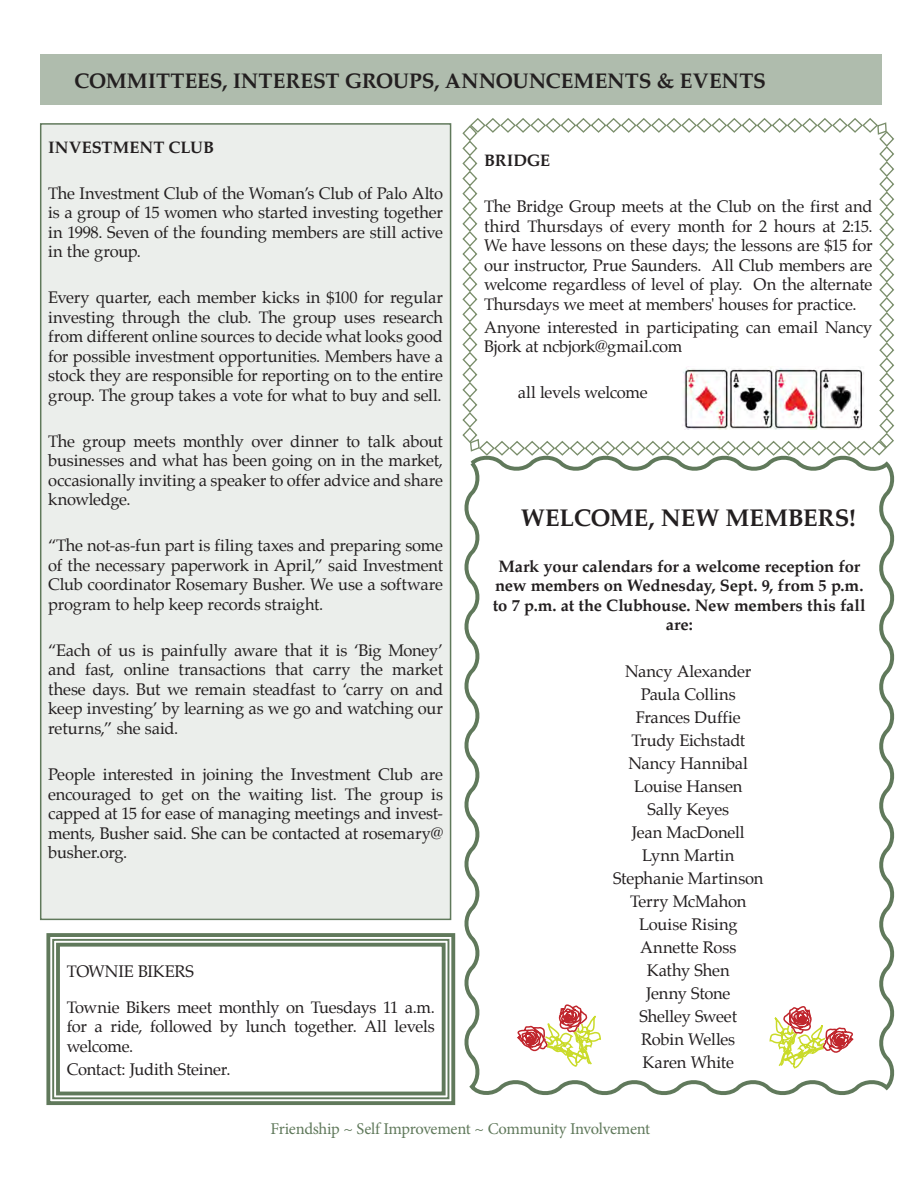
<style>
.page{position:relative;width:918px;height:1188px;background:#fff}
.page>*{position:absolute;margin:0;border:0;box-sizing:border-box;transform-origin:0 0}
.Body_Text{font:700 24px "Palatino";letter-spacing:-.01em;color:#231f20}
.Body_Text-2{font:700 21px "Palatino";letter-spacing:-.01em;color:#231f20}
.Body_Text-3{font:16.5px/19.5px "Palatino";letter-spacing:-.015em;color:#231f20;text-align:justify}
.Body_Text-4{font:700 16.5px/19.5px "Palatino";letter-spacing:-.005em;color:#231f20;text-align:center}
.Box_Text{font:16.5px "Minion Pro";letter-spacing:-.02em;color:#60795b}
.Body_Text-5{font:16.5px "Palatino";letter-spacing:.005em;color:#231f20}
</style>
<div class="page">
<div style="left:40px;top:54px;width:842px;height:50px;background:#afbcad"></div>
<div style="left:41px;top:124px;width:410px;height:795px;background:#ebeeeb"></div>
<div style="left:40px;top:123px;width:411px;height:797px;border:2px solid #60795b"></div>
<svg style="left:462px;top:118px;width:433px;height:332px"></svg>
<svg style="left:46px;top:933px;width:410px;height:173px"></svg>
<div style="left:52px;top:939px;width:397px;height:160px;border:2px solid #60795b"></div>
<div style="left:56px;top:943px;width:390px;height:152px;border:4px solid #60795b"></div>
<svg style="left:464px;top:450px;width:431px;height:645px"></svg>
<img style="left:681px;top:367px;width:187px;height:62px">
<svg style="left:516px;top:980px;width:86px;height:88px"></svg>
<svg style="left:769px;top:981px;width:86px;height:89px"></svg>
<p class="Body_Text-2" style="left:74px;top:63px;width:693px">COMMITTEES, INTEREST GROUPS, ANNOUNCEMENTS &amp; EVENTS</p>
<p class="Body_Text-4" style="left:48px;top:137px;width:167px">INVESTMENT CLUB</p>
<p class="Body_Text-3" style="left:48px;top:183px;width:396px">The Investment Club of the Woman’s Club of Palo Alto is a group of 15 women who started investing together in 1998. Seven of the founding members are still active in the group.</p>
<p class="Body_Text-3" style="left:48px;top:288px;width:396px">Every quarter, each member kicks in $100 for regular investing through the club. The group uses research from different online sources to decide what looks good for possible investment opportunities. Members have a stock they are responsible for reporting on to the entire group. The group takes a vote for what to buy and sell.</p>
<p class="Body_Text-3" style="left:48px;top:431px;width:396px">The group meets monthly over dinner to talk about businesses and what has been going on in the market, occasionally inviting a speaker to offer advice and share knowledge.</p>
<p class="Body_Text-3" style="left:48px;top:536px;width:396px">“The not-as-fun part is filing taxes and preparing some of the necessary paperwork in April,” said Investment Club coordinator Rosemary Busher. We use a software program to help keep records straight.</p>
<p class="Body_Text-3" style="left:48px;top:641px;width:396px">“Each of us is painfully aware that it is ‘Big Money’ and fast, online transactions that carry the market these days. But we remain steadfast to ‘carry on and keep investing’ by learning as we go and watching our returns,” she said.</p>
<p class="Body_Text-3" style="left:48px;top:765px;width:396px">People interested in joining the Investment Club are encouraged to get on the waiting list. The group is capped at 15 for ease of managing meetings and invest&shy;ments, Busher said. She can be contacted at rosemary@ busher.org.</p>
<p class="Body_Text-3" style="left:67px;top:962px;width:129px">TOWNIE BIKERS</p>
<p class="Body_Text-3" style="left:67px;top:997px;width:370px">Townie Bikers meet monthly on Tuesdays 11 a.m. for a ride, followed by lunch together. All levels welcome.</p>
<p class="Body_Text-3" style="left:67px;top:1059px;width:165px">Contact: Judith Steiner.</p>
<p class="Body_Text-4" style="left:484px;top:150px;width:68px">BRIDGE</p>
<p class="Body_Text-3" style="left:484px;top:197px;width:390px">The Bridge Group meets at the Club on the first and third Thursdays of every month for 2 hours at 2:15.<br>We have lessons on these days; the lessons are $15 for our instructor, Prue Saunders. All Club members are welcome regardless of level of play. On the alternate Thursdays we meet at members' houses for practice.</p>
<p class="Body_Text-3" style="left:484px;top:317px;width:390px">Anyone interested in participating can email Nancy<br>Bjork at ncbjork@gmail.com</p>
<p class="Body_Text-3" style="left:518px;top:383px;width:131px">all levels welcome</p>
<p class="Body_Text" style="left:521px;top:497px;width:336px">WELCOME, NEW MEMBERS!</p>
<p class="Body_Text-4" style="left:493px;top:556px;width:374px">Mark your calendars for a welcome reception for new members on Wednesday, Sept. 9, from 5 p.m. to 7 p.m. at the Clubhouse. New members this fall are:</p>
<p class="Body_Text-3" style="left:625px;top:661px;width:128px">Nancy Alexander</p>
<p class="Body_Text-3" style="left:641px;top:684px;width:97px">Paula Collins</p>
<p class="Body_Text-3" style="left:636px;top:707px;width:106px">Frances Duffie</p>
<p class="Body_Text-3" style="left:631px;top:730px;width:115px">Trudy Eichstadt</p>
<p class="Body_Text-5" style="left:629px;top:749px;width:121px">Nancy Hannibal</p>
<p class="Body_Text-3" style="left:634px;top:776px;width:110px">Louise Hansen</p>
<p class="Body_Text-3" style="left:647px;top:799px;width:83px">Sally Keyes</p>
<p class="Body_Text-3" style="left:632px;top:822px;width:114px">Jean MacDonell</p>
<p class="Body_Text-5" style="left:642px;top:841px;width:94px">Lynn Martin</p>
<p class="Body_Text-3" style="left:613px;top:868px;width:152px">Stephanie Martinson</p>
<p class="Body_Text-3" style="left:630px;top:891px;width:118px">Terry McMahon</p>
<p class="Body_Text-3" style="left:639px;top:914px;width:100px">Louise Rising</p>
<p class="Body_Text-3" style="left:640px;top:937px;width:98px">Annette Ross</p>
<p class="Body_Text-3" style="left:647px;top:960px;width:84px">Kathy Shen</p>
<p class="Body_Text-3" style="left:646px;top:983px;width:86px">Jenny Stone</p>
<p class="Body_Text-3" style="left:639px;top:1006px;width:99px">Shelley Sweet</p>
<p class="Body_Text-3" style="left:641px;top:1029px;width:95px">Robin Welles</p>
<p class="Body_Text-3" style="left:643px;top:1052px;width:93px">Karen White</p>
<p class="Box_Text" style="left:271px;top:1118px;width:381px">Friendship ~ Self Improvement ~ Community Involvement</p>
</div>
